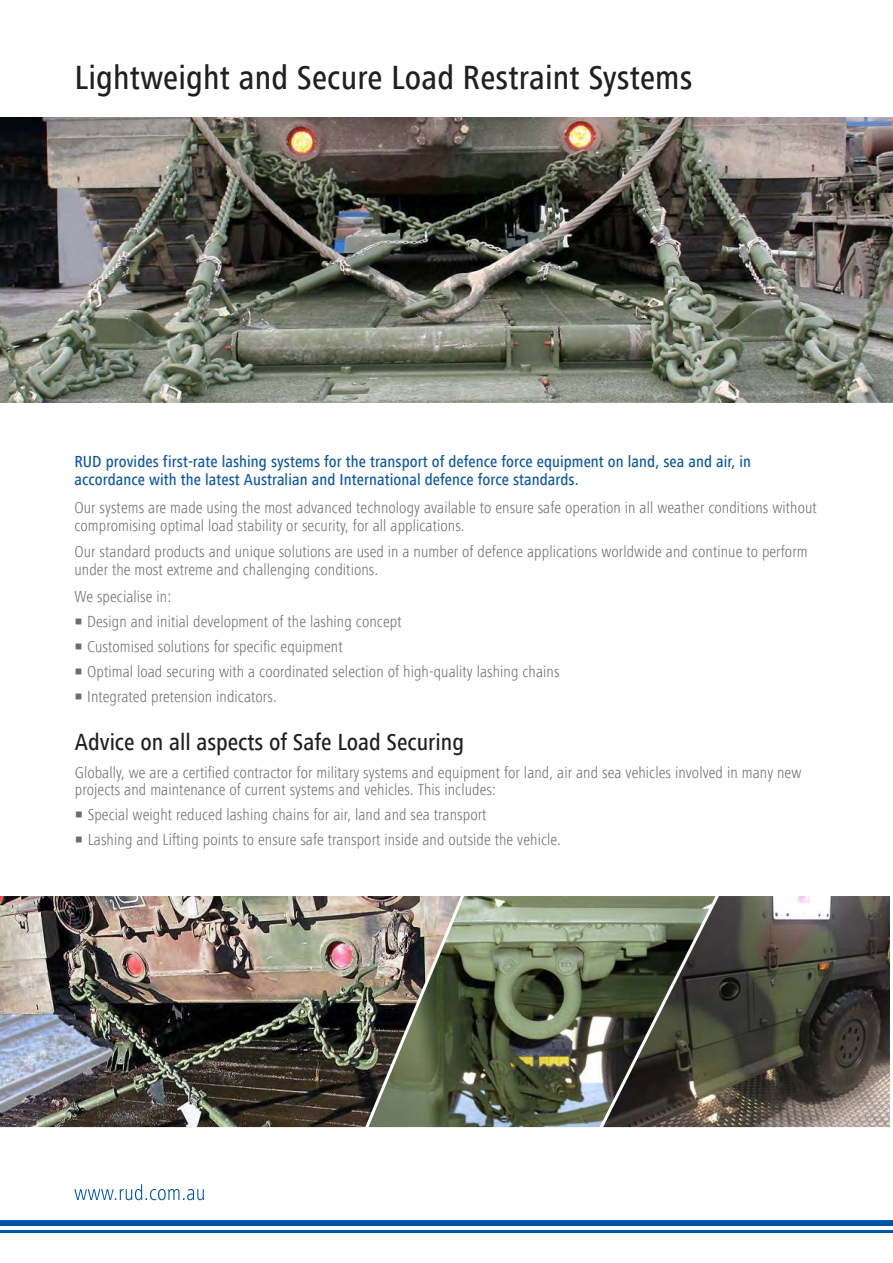
<style>
.page{position:relative;width:893px;height:1263px;background:#fff}
.page>*{position:absolute;margin:0;border:0;box-sizing:border-box;transform-origin:0 0}
.t1{font:500 condensed 34.5px "Frutiger Next Com";letter-spacing:.005em;color:#1f201f}
.t2{font:500 condensed 24px "Frutiger Next Com";color:#1f201f}
.t3{font:300 condensed 16.5px/18px "Frutiger Next Com";letter-spacing:.005em;color:#6d6e71}
.t4{font:500 condensed 16.5px/18px "Frutiger Next Com";letter-spacing:.005em;color:#0c56a5}
</style>
<div class="page">
<img style="left:723px;top:897px;width:166px;height:229px">
<div style="left:549px;top:893px;width:344px;height:237px;border:3px solid #fff"></div>
<svg style="left:74px;top:1184px;width:130px;height:16px"></svg>
<svg style="left:891px;top:893px;width:2px;height:237px"></svg>
<img style="left:0;top:117px;width:893px;height:286px">
<img style="left:468px;top:893px;width:255px;height:237px">
<img style="left:0;top:896px;width:468px;height:232px">
<div style="left:0;top:1220px;width:893px;height:6px;background:#0054a6"></div>
<hr style="left:0;top:1230px;width:893px;height:3px;background:#0054a6">
<h1 class="t1" style="left:74px;top:57px;width:619px">Lightweight and Secure Load Restraint Systems</h1>
<p class="t4" style="left:74px;top:452px;width:678px">RUD provides first-rate lashing systems for the transport of defence force equipment on land, sea and air, in accordance with the latest Australian and International defence force standards.</p>
<p class="t3" style="left:74px;top:499px;width:744px">Our systems are made using the most advanced technology available to ensure safe operation in all weather conditions without compromising optimal load stability or security, for all applications.</p>
<p class="t3" style="left:74px;top:544px;width:735px">Our standard products and unique solutions are used in a number of defence applications worldwide and continue to perform under the most extreme and challenging conditions.</p>
<p class="t3" style="left:74px;top:588px;width:98px">We specialise in:</p>
<p class="t3" style="left:74px;top:613px;width:329px">○ Design and initial development of the lashing concept</p>
<p class="t3" style="left:74px;top:638px;width:270px">○ Customised solutions for specific equipment</p>
<p class="t3" style="left:74px;top:663px;width:487px">○ Optimal load securing with a coordinated selection of high-quality lashing chains</p>
<p class="t3" style="left:74px;top:688px;width:204px">○ Integrated pretension indicators.</p>
<h2 class="t2" style="left:75px;top:729px;width:391px">Advice on all aspects of Safe Load Securing</h2>
<p class="t3" style="left:75px;top:766px;width:728px;line-height:16.5px">Globally, we are a certified contractor for military systems and equipment for land, air and sea vehicles involved in many new projects and maintenance of current systems and vehicles. This includes:</p>
<p class="t3" style="left:75px;top:807px;width:413px">○ Special weight reduced lashing chains for air, land and sea transport</p>
<p class="t3" style="left:75px;top:832px;width:488px">○ Lashing and Lifting points to ensure safe transport inside and outside the vehicle.</p>
</div>
